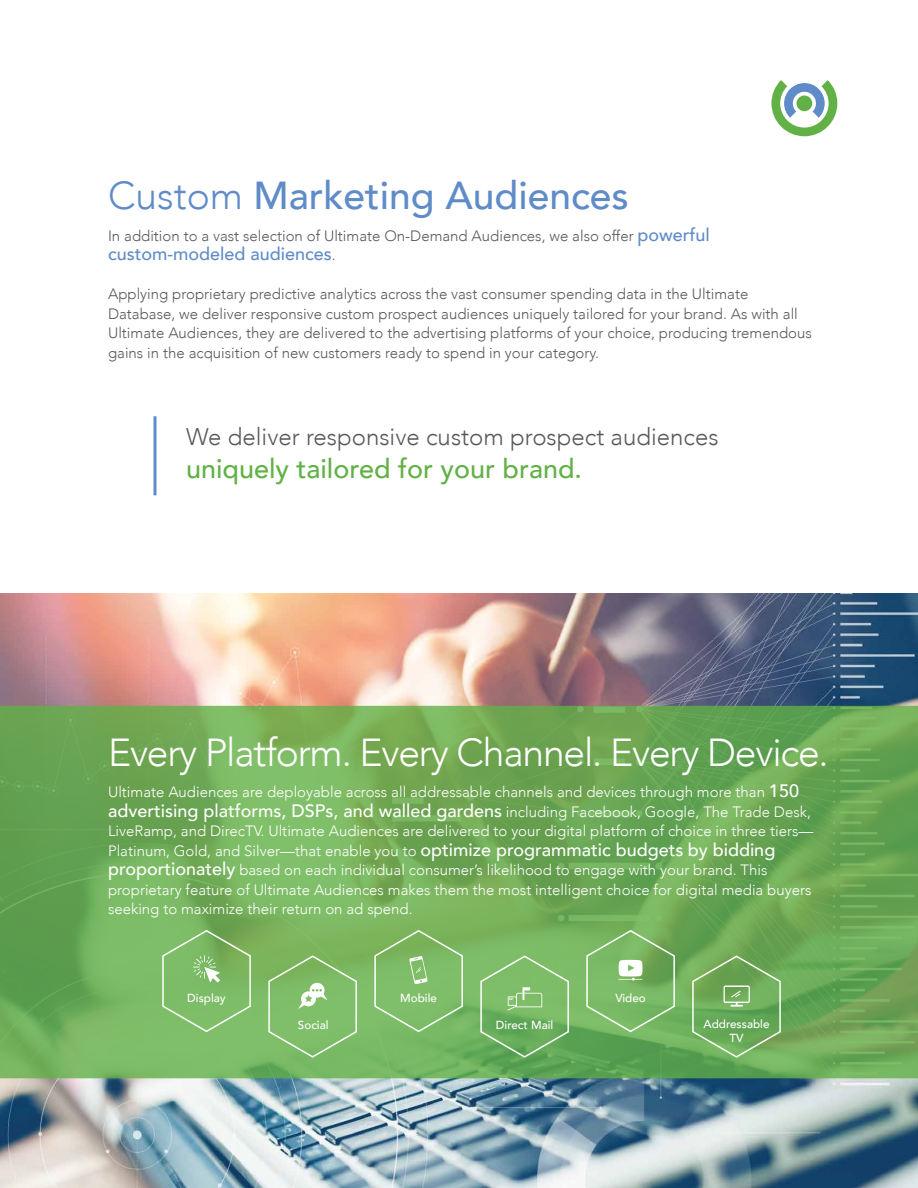
<style>
.page{position:relative;width:918px;height:1188px;background:#fff}
.page>*{position:absolute;margin:0;border:0;box-sizing:border-box;transform-origin:0 0}
.t1{font:300 39px "Avenir";letter-spacing:-.03em;color:#fff}
.t2{font:500 39px "Avenir";color:#5f8cc8}
.t3{font:500 27px "Avenir";color:#62b146}
.t4{font:300 24px "Avenir";color:#58595b}
.t5{font:500 18px "Avenir";color:#fff}
.t6{font:500 18px "Avenir";color:#5f8cc8}
.t7{font:300 15px/19.5px "Avenir";color:#fff}
.t8{font:300 15px/19.5px "Avenir";color:#58595b}
.t9{font:500 11.7px/14px "Avenir";color:#fff;text-align:center}
.s1{font-weight:300}
.s2{font-weight:500;font-size:18px;color:#5f8cc8}
.s3{font-weight:300;font-size:15px;color:#58595b}
.s4{font-weight:500;font-size:18px}
.s5{font-weight:300;font-size:15px}
</style>
<div class="page">
<img style="left:0;top:594px;width:918px;height:594px">
<svg style="left:0;top:706px;width:918px;height:372px;background:#6fab58"></svg>
<svg style="left:771px;top:80px;width:66px;height:56px"></svg>
<div style="left:797px;top:95px;width:15px;height:16px;background:#62b146;border-radius:50%"></div>
<svg style="left:267px;top:955px;width:91px;height:104px;background:#87c071"></svg>
<svg style="left:373px;top:929px;width:91px;height:104px;background:#84be6d"></svg>
<svg style="left:585px;top:929px;width:91px;height:104px;background:#82bb6e"></svg>
<svg style="left:691px;top:955px;width:91px;height:104px;background:#74af62"></svg>
<svg style="left:479px;top:955px;width:91px;height:104px;background:#7bb96b"></svg>
<svg style="left:161px;top:929px;width:91px;height:104px;background:#84bd6d"></svg>
<hr style="left:154px;top:416px;width:3px;height:79px;background:#5f8cc8">
<h1 class="t2" style="left:108px;top:162px;width:522px"><span class="s1">Custom</span> Marketing Audiences</h1>
<p class="t8" style="left:108px;top:226px;width:603px">In addition to a vast selection of Ultimate On-Demand Audiences, we also offer <span class="s2">powerful</span></p>
<p class="t6" style="left:108px;top:238px;width:229px">custom-modeled audiences<span class="s3">.</span></p>
<p class="t8" style="left:108px;top:284px;width:705px">Applying proprietary predictive analytics across the vast consumer spending data in the Ultimate Database, we deliver responsive custom prospect audiences uniquely tailored for your brand. As with all Ultimate Audiences, they are delivered to the advertising platforms of your choice, producing tremendous gains in the acquisition of new customers ready to spend in your category.</p>
<h3 class="t4" style="left:186px;top:423px;width:534px">We deliver responsive custom prospect audiences</h3>
<h2 class="t3" style="left:186px;top:445px;width:398px">uniquely tailored for your brand.</h2>
<h1 class="t1" style="left:108px;top:729px;width:722px">Every Platform. Every Channel. Every Device.</h1>
<p class="t7" style="left:108px;top:782px;width:692px">Ultimate Audiences are deployable across all addressable channels and devices through more than <span class="s4">150</span></p>
<p class="t5" style="left:108px;top:795px;width:704px">advertising platforms, DSPs, and walled gardens <span class="s5">including Facebook, Google, The Trade Desk,</span></p>
<p class="t7" style="left:108px;top:821px;width:707px">LiveRamp, and DirecTV. Ultimate Audiences are delivered to your digital platform of choice in three tiers— Platinum, Gold, and Silver—that enable you to <span class="s4">optimize programmatic budgets by bidding proportionately</span> based on each individual consumer’s likelihood to engage with your brand. This proprietary feature of Ultimate Audiences makes them the most intelligent choice for digital media buyers seeking to maximize their return on ad spend.</p>
<p class="t9" style="left:187px;top:990px;width:40px">Display</p>
<p class="t9" style="left:298px;top:1017px;width:32px">Social</p>
<p class="t9" style="left:400px;top:990px;width:38px">Mobile</p>
<p class="t9" style="left:496px;top:1017px;width:59px">Direct Mail</p>
<p class="t9" style="left:615px;top:990px;width:32px">Video</p>
<p class="t9" style="left:704px;top:1017px;width:67px">Addressable<br>TV</p>
</div>
